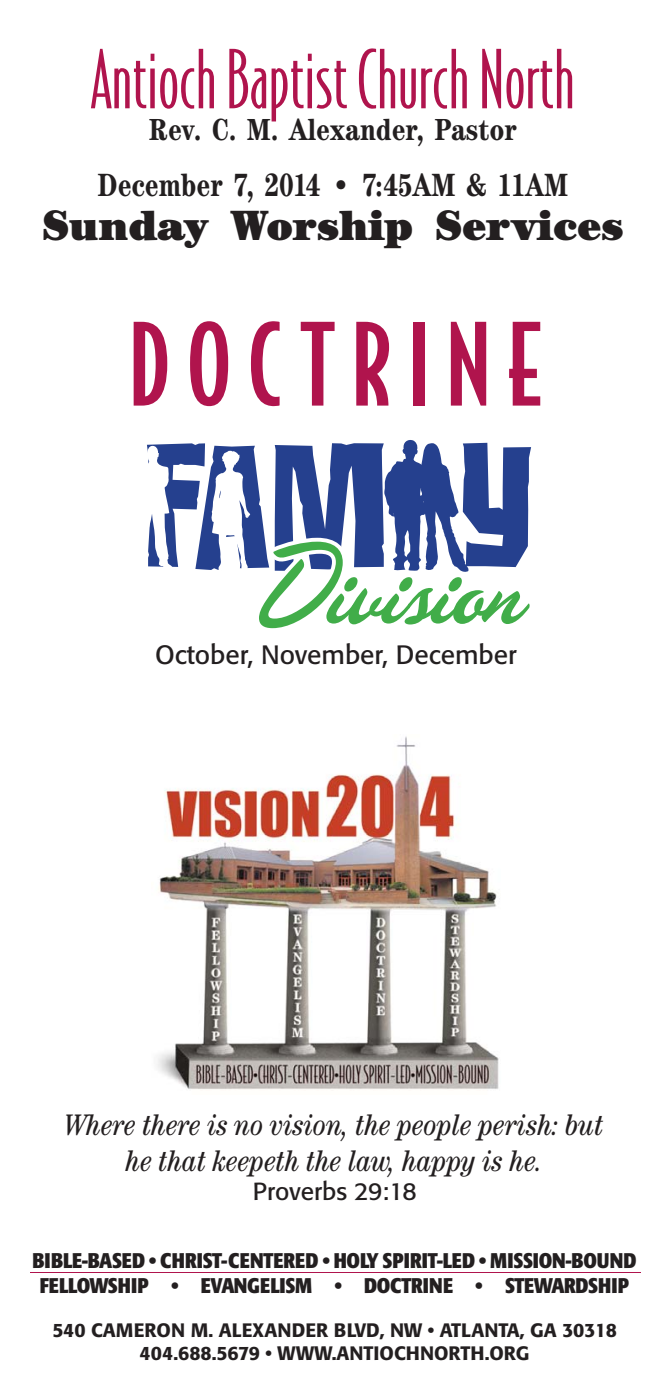
<style>
.page{position:relative;width:669px;height:1385px;background:#fff}
.page>*{position:absolute;margin:0;border:0;box-sizing:border-box;transform-origin:0 0}
.t1{font:500 108.5px "Bodega Sans";letter-spacing:.15em;color:#b0144d}
.t2{font:300 77px "Bodega Sans";color:#b0144d}
.t3{font:900 43.75px "Century Itc T";color:#231f20;scale:.95 1}
.t4{font:700 condensed 33.25px "Century Itc T";color:#231f20;scale:.95 1}
.t5{font:700 condensed 31.5px "Century Itc T";color:#231f20}
.t6{font:italic condensed 29.75px/35.7px "Century";color:#231f20;text-align:center}
.t7{font:26.25px "Formata";color:#231f20}
.t8{font:24.5px "Formata";color:#231f20}
.t9{font:700 condensed 21px/25.2px "Formata";letter-spacing:-.01em;color:#231f20;text-align:center}
.t10{font:500 19.25px/23.1px "Formata";color:#231f20;text-align:center}
</style>
<div class="page">
<hr style="left:30px;top:1271px;width:610px;height:1px;background:#b0144d">
<img style="left:157px;top:736px;width:342px;height:354px">
<svg style="left:147px;top:440px;width:385px;height:189px"></svg>
<p class="t2" style="left:91px;top:49px;width:485px">Antioch Baptist Church North</p>
<p class="t5" style="left:149px;top:117px;width:369px">Rev. C. M. Alexander, Pastor</p>
<p class="t4" style="left:97px;top:172px;width:497px">December 7, 2014 • 7:45AM &amp; 11AM</p>
<p class="t3" style="left:42px;top:208px;width:613px">Sunday Worship Services</p>
<p class="t1" style="left:129px;top:321px;width:414px">DOCTRINE</p>
<p class="t7" style="left:155px;top:643px;width:363px">October, November, December</p>
<p class="t6" style="left:65px;top:1109px;width:540px">Where there is no vision, the people perish: but he that keepeth the law, happy is he.</p>
<p class="t8" style="left:253px;top:1180px;width:165px">Proverbs 29:18</p>
<p class="t9" style="left:33px;top:1249px;width:605px">BIBLE-BASED • CHRIST-CENTERED • HOLY SPIRIT-LED • MISSION-BOUND<br>FELLOWSHIP • EVANGELISM • DOCTRINE • STEWARDSHIP</p>
<p class="t10" style="left:52px;top:1320px;width:566px">540 CAMERON M. ALEXANDER BLVD, NW • ATLANTA, GA 30318<br>404.688.5679 • WWW.ANTIOCHNORTH.ORG</p>
</div>
